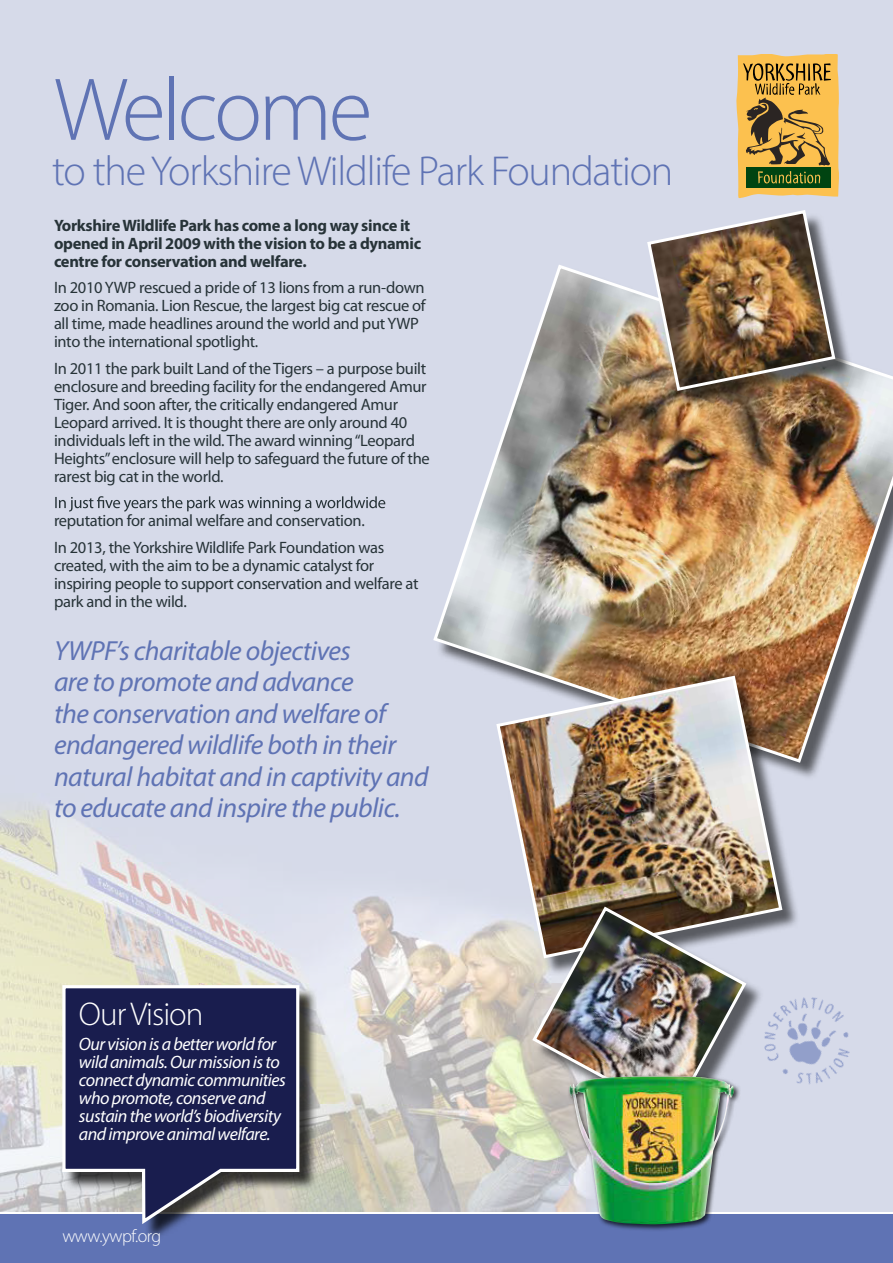
<style>
.page{position:relative;width:893px;height:1263px;background:#fff}
.page>*{position:absolute;margin:0;border:0;box-sizing:border-box;transform-origin:0 0}
.t1{font:300 90px "Myriad Pro";letter-spacing:-.04em;color:#5f73b4}
.t2{font:300 42px "Myriad Pro";letter-spacing:-.03em;color:#5f73b4}
.t3{font:300 33px "Myriad Pro";letter-spacing:-.03em;color:#fff}
.t4{font:italic 27.75px/31.5px "Myriad Pro";letter-spacing:-.02em;color:#5f73b4}
.t5{font:italic 18px/18px "Myriad Pro";letter-spacing:-.03em;color:#fff}
.t6{font:300 18px "Myriad Pro";letter-spacing:-.03em;color:#fff}
.t7{font:16.5px/18px "Myriad Pro";letter-spacing:-.02em;color:#273338}
.t8{font:700 16.5px/18px "Myriad Pro";letter-spacing:-.02em;color:#273338}
</style>
<div class="page">
<img style="left:0;top:0;width:893px;height:1212px">
<img style="left:431px;top:263px;width:462px;height:502px">
<svg style="left:500px;top:679px;width:300px;height:297px;background:#c0b6b5"></svg>
<img style="left:495px;top:674px;width:289px;height:286px">
<svg style="left:55px;top:496px;width:330px;height:16px;background:#b2b8c5"></svg>
<svg style="left:536px;top:910px;width:228px;height:224px;background:#c4c7cb"></svg>
<img style="left:530px;top:904px;width:218px;height:215px">
<svg style="left:736px;top:54px;width:103px;height:144px;background:#ba9946"></svg>
<div style="left:0;top:1215px;width:893px;height:48px;background:#5f73b4"></div>
<svg style="left:567px;top:1074px;width:174px;height:156px"></svg>
<img style="left:569px;top:1076px;width:165px;height:148px">
<img style="left:736px;top:973px;width:140px;height:134px">
<img style="left:650px;top:213px;width:203px;height:196px">
<img style="left:645px;top:208px;width:192px;height:185px">
<svg style="left:147px;top:987px;width:171px;height:251px"></svg>
<svg style="left:61px;top:983px;width:240px;height:244px;background:#3d4067"></svg>
<h1 class="t1" style="left:54px;top:56px;width:320px">Welcome</h1>
<h2 class="t2" style="left:52px;top:146px;width:623px">to theYorkshireWildlife Park Foundation</h2>
<p class="t8" style="left:54px;top:215px;width:369px">YorkshireWildlife Park has come a long way since it opened in April 2009 with the vision to be a dynamic centre for conservation and welfare.</p>
<p class="t7" style="left:54px;top:278px;width:373px">In 2010YWP rescued a pride of 13 lions from a run-down zoo in Romania. Lion Rescue, the largest big cat rescue of all time, made headlines around the world and putYWP into the international spotlight.</p>
<p class="t7" style="left:54px;top:359px;width:377px">In 2011 the park built Land of the Tigers – a purpose built enclosure and breeding facility for the endangered Amur Tiger. And soon after, the critically endangered Amur Leopard arrived. It is thought there are only around 40 individuals left in the wild. The award winning“Leopard Heights” enclosure will help to safeguard the future of the rarest big cat in the world.</p>
<p class="t7" style="left:54px;top:507px;width:332px;line-height:26.5px">reputation for animal welfare and conservation.<br>In 2013, theYorkshire Wildlife Park Foundation was</p>
<p class="t7" style="left:54px;top:556px;width:366px">created, with the aim to be a dynamic catalyst for inspiring people to support conservation and welfare at park and in the wild.</p>
<h3 class="t4" style="left:54px;top:634px;width:376px">YWPF’s charitable objectives<br>are to promote and advance<br>the conservation and welfare of endangered wildlife both in their natural habitat and in captivity and to educate and inspire the public.</h3>
<h3 class="t3" style="left:79px;top:994px;width:126px">OurVision</h3>
<p class="t5" style="left:79px;top:1034px;width:208px">Our vision is a betterworld for wild animals.Ourmission is to connect dynamic communities who promote, conserve and sustain the world’s biodiversity and improve animal welfare.</p>
<p class="t6" style="left:62px;top:1225px;width:100px">www.ywpf.org</p>
</div>
